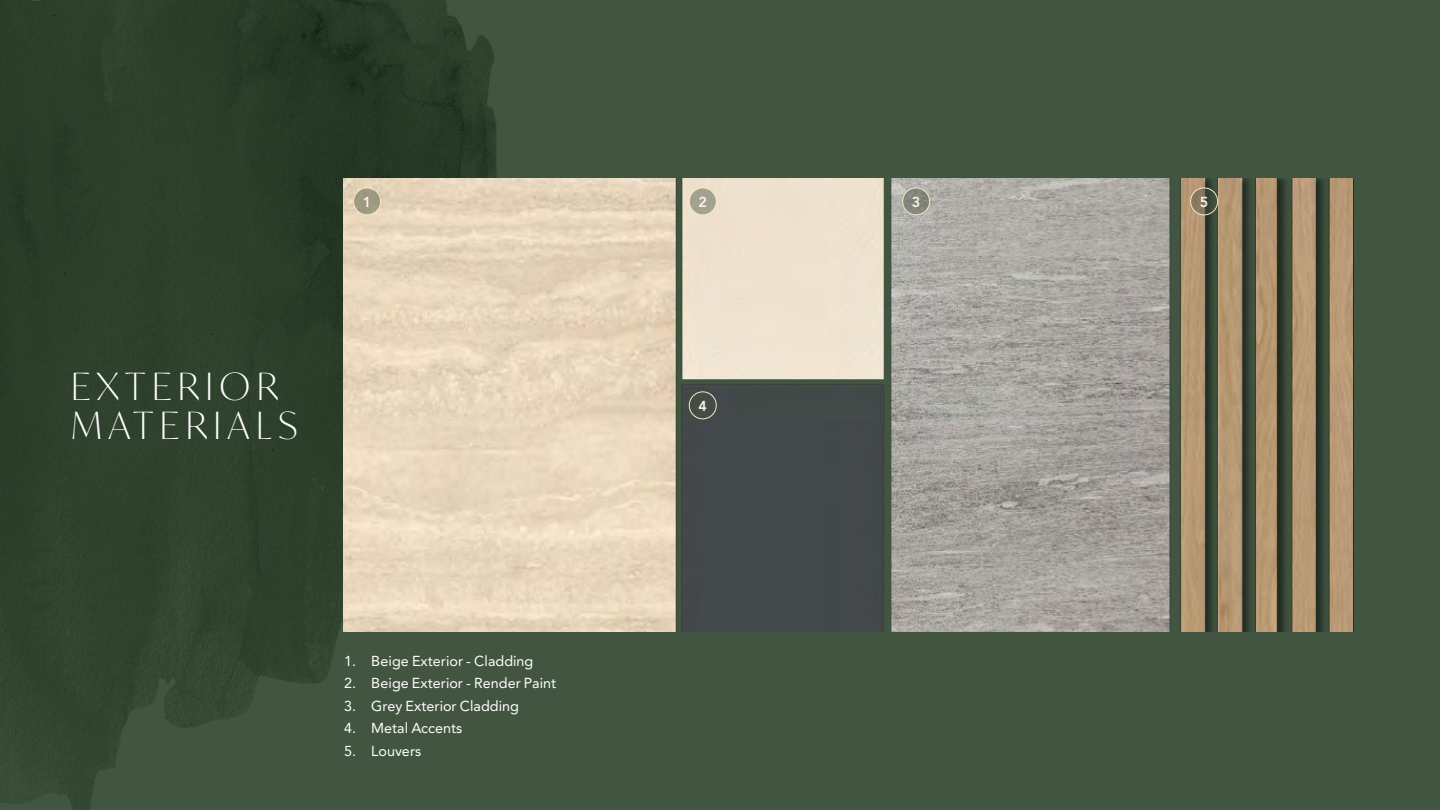
<style>
.page{position:relative;width:1440px;height:810px;background:#fff}
.page>*{position:absolute;margin:0;border:0;box-sizing:border-box;transform-origin:0 0}
.t1{font:100 37.5px/39px "Ivy Mode";letter-spacing:.17em;color:#fff}
.t2{font:15.75px "Bahij Janna";letter-spacing:.005em;color:#fff}
.t3{font:700 15.75px "Bahij Janna";color:#fff2e5}
</style>
<div class="page">
<img style="left:1px;top:0;width:1438px;height:810px">
<img style="left:343px;top:178px;width:1010px;height:454px">
<svg style="left:354px;top:188px;width:27px;height:27px"></svg>
<div style="left:353px;top:188px;width:28px;height:27px;border:1px solid #f7e8c4;border-radius:50%"></div>
<svg style="left:689px;top:188px;width:27px;height:27px"></svg>
<div style="left:689px;top:188px;width:28px;height:27px;border:1px solid #f7e8c4;border-radius:50%"></div>
<svg style="left:1191px;top:188px;width:27px;height:27px"></svg>
<div style="left:1190px;top:188px;width:28px;height:27px;border:1px solid #f7e8c4;border-radius:50%"></div>
<svg style="left:903px;top:188px;width:27px;height:27px"></svg>
<div style="left:902px;top:188px;width:28px;height:27px;border:1px solid #f7e8c4;border-radius:50%"></div>
<svg style="left:689px;top:392px;width:27px;height:27px"></svg>
<div style="left:689px;top:391px;width:28px;height:28px;border:1px solid #f7e8c4;border-radius:50%"></div>
<h1 class="t1" style="left:71px;top:366px;width:228px">EXTERIOR<br>MATERIALS</h1>
<p class="t3" style="left:363px;top:192px;width:10px">1</p>
<p class="t3" style="left:699px;top:192px;width:10px">2</p>
<p class="t3" style="left:912px;top:192px;width:10px">3</p>
<p class="t3" style="left:1200px;top:192px;width:10px">5</p>
<p class="t3" style="left:699px;top:396px;width:10px">4</p>
<p class="t2" style="left:344px;top:651px;width:191px">1. Beige Exterior - Cladding</p>
<p class="t2" style="left:344px;top:674px;width:213px">2. Beige Exterior - Render Paint</p>
<p class="t2" style="left:344px;top:696px;width:176px">3. Grey Exterior Cladding</p>
<p class="t2" style="left:344px;top:719px;width:120px">4. Metal Accents</p>
<p class="t2" style="left:344px;top:741px;width:78px">5. Louvers</p>
</div>
